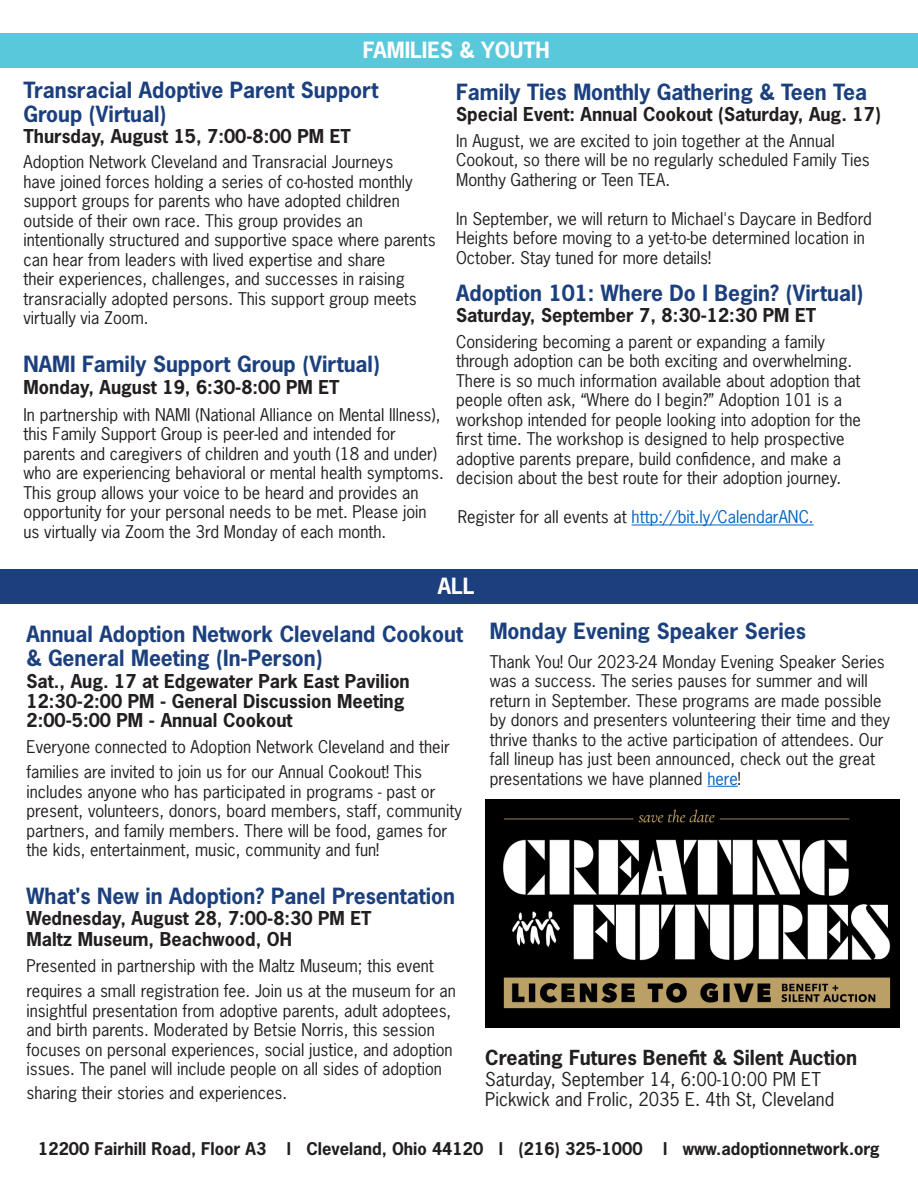
<style>
.page{position:relative;width:918px;height:1188px;background:#fff}
.page>*{position:absolute;margin:0;border:0;box-sizing:border-box;transform-origin:0 0}
.Body_Text-Topic{font:700 21px/24px "News Gothic Std";color:#1c407d}
.t1{font:700 21px "News Gothic Std";color:#fff}
.Body_Text-Topic-2{font:700 19.5px "News Gothic Std";color:#231f20}
.Body_Text-Topic-3{font:700 18px "News Gothic Std";color:#231f20}
.Body_Text-Topic-4{font:18px "News Gothic Std";color:#231f20}
.Body_Text-Topic-5{font:16.5px/19.5px "News Gothic Std";color:#231f20}
.Body_Text{font:16.5px/19.5px "News Gothic Std";color:#231f20}
.t2{font:700 16.5px "News Gothic Std";color:#231f20}
.Body_Text-Topic-6{font:16.5px "News Gothic Std";color:#0563c1}
.s1{color:#231f20}
.s2{color:#0563c1}
</style>
<div class="page">
<div style="left:0;top:33px;width:918px;height:35px;background:#5ac8db"></div>
<div style="left:0;top:569px;width:918px;height:35px;background:#1c407d"></div>
<img style="left:485px;top:799px;width:415px;height:229px">
<hr style="left:632px;top:525px;width:182px;height:1px;background:#0563c1">
<hr style="left:707px;top:786px;width:31px;height:1px;background:#0563c1">
<p class="t1" style="left:363px;top:36px;width:189px">FAMILIES &amp; YOUTH</p>
<p class="Body_Text-Topic" style="left:24px;top:78px;width:356px">Transracial Adoptive Parent Support</p>
<p class="Body_Text-Topic" style="left:24px;top:102px;width:144px">Group (Virtual)</p>
<p class="Body_Text-Topic-3" style="left:24px;top:124px;width:329px">Thursday, August 15, 7:00-8:00 PM ET</p>
<p class="Body_Text-Topic-5" style="left:24px;top:152px;width:414px">Adoption Network Cleveland and Transracial Journeys<br>have joined forces holding a series of co-hosted monthly support groups for parents who have adopted children outside of their own race. This group provides an intentionally structured and supportive space where parents can hear from leaders with lived expertise and share<br>their experiences, challenges, and successes in raising transracially adopted persons. This support group meets virtually via Zoom.</p>
<p class="Body_Text-Topic" style="left:24px;top:352px;width:358px">NAMI Family Support Group (Virtual)</p>
<p class="Body_Text-Topic-3" style="left:24px;top:375px;width:318px">Monday, August 19, 6:30-8:00 PM ET</p>
<p class="Body_Text" style="left:24px;top:405px;width:422px">In partnership with NAMI (National Alliance on Mental Illness), this Family Support Group is peer-led and intended for parents and caregivers of children and youth (18 and under) who are experiencing behavioral or mental health symptoms.<br>This group allows your voice to be heard and provides an opportunity for your personal needs to be met. Please join us virtually via Zoom the 3rd Monday of each month.</p>
<p class="t1" style="left:438px;top:572px;width:38px">ALL</p>
<p class="Body_Text-Topic" style="left:27px;top:621px;width:438px">Annual Adoption Network Cleveland Cookout &amp; General Meeting (In-Person)</p>
<p class="Body_Text-Topic-3" style="left:27px;top:669px;width:385px">Sat., Aug. 17 at Edgewater Park East Pavilion</p>
<p class="Body_Text-Topic-3" style="left:27px;top:689px;width:380px">12:30-2:00 PM - General Discussion Meeting</p>
<p class="Body_Text-Topic-3" style="left:27px;top:708px;width:268px">2:00-5:00 PM - Annual Cookout</p>
<p class="Body_Text-Topic-5" style="left:27px;top:734px;width:425px;line-height:25.5px">Everyone connected to Adoption Network Cleveland and their families are invited to join us for our Annual Cookout! This</p>
<p class="Body_Text-Topic-5" style="left:27px;top:782px;width:437px">includes anyone who has participated in programs - past or present, volunteers, donors, board members, staff, community partners, and family members. There will be food, games for the kids, entertainment, music, community and fun!</p>
<p class="Body_Text-Topic" style="left:27px;top:884px;width:430px">What's New in Adoption? Panel Presentation</p>
<p class="Body_Text-Topic-3" style="left:27px;top:906px;width:347px">Wednesday, August 28, 7:00-8:30 PM ET</p>
<p class="Body_Text-Topic-3" style="left:27px;top:927px;width:267px">Maltz Museum, Beachwood, OH</p>
<p class="Body_Text-Topic-5" style="left:27px;top:953px;width:431px;line-height:25.5px">Presented in partnership with the Maltz Museum; this event requires a small registration fee. Join us at the museum for an</p>
<p class="Body_Text-Topic-5" style="left:27px;top:1001px;width:428px">insightful presentation from adoptive parents, adult adoptees, and birth parents. Moderated by Betsie Norris, this session focuses on personal experiences, social justice, and adoption issues. The panel will include people on all sides of adoption</p>
<p class="Body_Text-Topic-5" style="left:27px;top:1083px;width:262px">sharing their stories and experiences.</p>
<p class="Body_Text-Topic" style="left:456px;top:80px;width:413px">Family Ties Monthly Gathering &amp; Teen Tea</p>
<p class="Body_Text-Topic-3" style="left:456px;top:103px;width:426px">Special Event: Annual Cookout (Saturday, Aug. 17)</p>
<p class="Body_Text-Topic-5" style="left:456px;top:131px;width:415px">In August, we are excited to join together at the Annual<br>Cookout, so there will be no regularly scheduled Family Ties<br>Monthy Gathering or Teen TEA.</p>
<p class="Body_Text-Topic-5" style="left:456px;top:209px;width:417px">In September, we will return to Michael's Daycare in Bedford<br>Heights before moving to a yet-to-be determined location in<br>October. Stay tuned for more details!</p>
<p class="Body_Text-Topic" style="left:456px;top:281px;width:409px">Adoption 101: Where Do I Begin? (Virtual)</p>
<p class="Body_Text-Topic-3" style="left:456px;top:304px;width:362px">Saturday, September 7, 8:30-12:30 PM ET</p>
<p class="Body_Text-Topic-5" style="left:456px;top:332px;width:406px">Considering becoming a parent or expanding a family through adoption can be both exciting and overwhelming.<br>There is so much information available about adoption that people often ask, “Where do I begin?” Adoption 101 is a workshop intended for people looking into adoption for the first time. The workshop is designed to help prospective adoptive parents prepare, build confidence, and make a decision about the best route for their adoption journey.</p>
<p class="Body_Text-Topic-6" style="left:458px;top:506px;width:358px"><span class="s1">Register for all events at</span> http://bit.ly/CalendarANC.</p>
<p class="Body_Text-Topic" style="left:490px;top:619px;width:318px">Monday Evening Speaker Series</p>
<p class="Body_Text-Topic-5" style="left:490px;top:651px;width:402px">Thank You! Our 2023-24 Monday Evening Speaker Series was a success. The series pauses for summer and will return in September. These programs are made possible by donors and presenters volunteering their time and they thrive thanks to the active participation of attendees. Our fall lineup has just been announced, check out the great presentations we have planned <span class="s2">here</span>!</p>
<p class="Body_Text-Topic-2" style="left:485px;top:1045px;width:374px">Creating Futures Benefit &amp; Silent Auction</p>
<p class="Body_Text-Topic-4" style="left:485px;top:1068px;width:337px">Saturday, September 14, 6:00-10:00 PM ET</p>
<p class="Body_Text-Topic-4" style="left:485px;top:1088px;width:350px">Pickwick and Frolic, 2035 E. 4th St, Cleveland</p>
<p class="t2" style="left:38px;top:1138px;width:843px">12200 Fairhill Road, Floor A3 l Cleveland, Ohio 44120 l (216) 325-1000 l www.adoptionnetwork.org</p>
</div>
